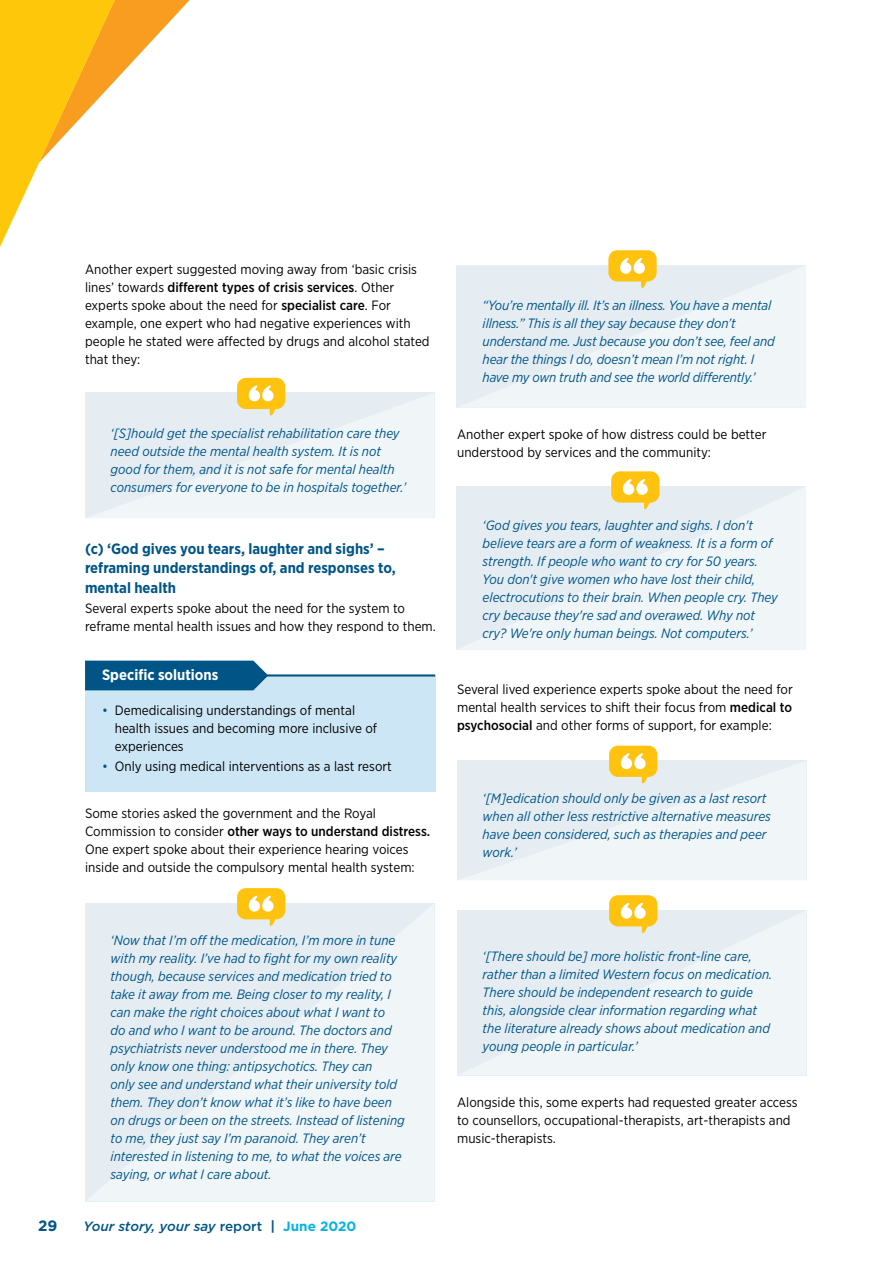
<style>
.page{position:relative;width:893px;height:1263px;background:#fff}
.page>*{position:absolute;margin:0;border:0;box-sizing:border-box;transform-origin:0 0}
.t1{font:700 15px/19.5px "Gotham Narrow";color:#005587}
.t2{font:700 15px "Gotham Narrow";color:#fff}
.t3{font:700 15px "Gotham";color:#005587}
.t4{font:italic 13.5px/18px "Gotham Narrow";color:#005587}
.t5{font:13.5px/18px "Gotham Narrow";color:#000}
.t6{font:italic 500 13.5px "Gotham";color:#005587}
.s1{font-weight:500}
.s2{color:#005587}
.s3{font-style:normal}
.s4{font-weight:700;font-style:normal}
.s5{font-weight:700;font-style:normal;color:#04b3e2}
</style>
<div class="page">
<svg style="left:0;top:0;width:190px;height:247px"></svg>
<svg style="left:457px;top:910px;width:349px;height:165px;fill:#f0f5f8"></svg>
<svg style="left:609px;top:895px;width:48px;height:38px;background:#f9d35c"></svg>
<svg style="left:457px;top:746px;width:349px;height:134px"></svg>
<svg style="left:456px;top:486px;width:350px;height:164px;fill:#f0f5f8"></svg>
<svg style="left:611px;top:471px;width:48px;height:38px;background:#f9d35d"></svg>
<div style="left:456px;top:265px;width:350px;height:143px;background:#edf3f7"></div>
<svg style="left:608px;top:250px;width:49px;height:38px;background:#f9d35f"></svg>
<svg style="left:85px;top:903px;width:349px;height:298px;fill:#f0f5f8"></svg>
<svg style="left:237px;top:888px;width:48px;height:38px;background:#f9d35c"></svg>
<div style="left:85px;top:675px;width:350px;height:117px;background:#cde6f5"></div>
<hr style="left:106px;top:674px;width:329px;height:2px;background:#005587">
<div style="left:85px;top:661px;width:183px;height:29px;background:#005587"></div>
<svg style="left:85px;top:378px;width:349px;height:140px"></svg>
<p class="t5" style="left:85px;top:260px;width:346px">Another expert suggested moving away from ‘basic crisis lines’ towards <span class="s1">different types of crisis services</span>. Other experts spoke about the need for <span class="s1">specialist care</span>. For example, one expert who had negative experiences with people he stated were affected by drugs and alcohol stated that they:</p>
<p class="t4" style="left:111px;top:424px;width:297px">‘[S]hould get the specialist rehabilitation care they need outside the mental health system. It is not good for them, and it is not safe for mental health consumers for everyone to be in hospitals together.’</p>
<p class="t1" style="left:85px;top:539px;width:312px">(c) ‘God gives you tears, laughter and sighs’ – reframing understandings of, and responses to, mental health</p>
<p class="t5" style="left:85px;top:599px;width:352px">Several experts spoke about the need for the system to reframe mental health issues and how they respond to them.</p>
<p class="t2" style="left:102px;top:665px;width:118px">Specific solutions</p>
<p class="t5" style="left:115px;top:701px;width:264px;text-indent:-13px"><span class="s2">•</span> Demedicalising understandings of mental health issues and becoming more inclusive of experiences</p>
<p class="t5" style="left:102px;top:757px;width:291px"><span class="s2">•</span> Only using medical interventions as a last resort</p>
<p class="t5" style="left:85px;top:804px;width:347px">Some stories asked the government and the Royal Commission to consider <span class="s1">other ways to understand distress.<br></span>One expert spoke about their experience hearing voices inside and outside the compulsory mental health system:</p>
<p class="t4" style="left:483px;top:296px;width:294px">“You’re mentally ill. It’s an illness. You have a mental illness.” This is all they say because they don’t understand me. Just because you don’t see, feel and hear the things I do, doesn’t mean I’m not right. I have my own truth and see the world differently.’</p>
<p class="t5" style="left:457px;top:425px;width:311px">Another expert spoke of how distress could be better understood by services and the community:</p>
<p class="t4" style="left:483px;top:516px;width:297px">‘God gives you tears, laughter and sighs. I don't believe tears are a form of weakness. It is a form of strength. If people who want to cry for 50 years.<br>You don't give women who have lost their child, electrocutions to their brain. When people cry. They cry because they're sad and overawed. Why not cry? We're only human beings. Not computers.’</p>
<p class="t5" style="left:457px;top:680px;width:337px;text-align:justify">Several lived experience experts spoke about the need for mental health services to shift their focus from <span class="s1">medical to psychosocial</span> and other forms of support, for example:</p>
<p class="t4" style="left:483px;top:789px;width:290px">‘[M]edication should only be given as a last resort when all other less restrictive alternative measures have been considered, such as therapies and peer work.’</p>
<p class="t4" style="left:111px;top:931px;width:296px">‘Now that I’m off the medication, I’m more in tune with my reality. I’ve had to fight for my own reality though, because services and medication tried to take it away from me. Being closer to my reality, I can make the right choices about what I want to<br>do and who I want to be around. The doctors and psychiatrists never understood me in there. They only know one thing: antipsychotics. They can<br>only see and understand what their university told them. They don’t know what it’s like to have been on drugs or been on the streets. Instead of listening to me, they just say I’m paranoid. They aren’t interested in listening to me, to what the voices are saying, or what I care about.</p>
<p class="t3" style="left:38px;top:1215px;width:21px">29</p>
<p class="t6" style="left:84px;top:1217px;width:274px">Your story, your say <span class="s3">report</span> <span class="s4">|</span> <span class="s5">June 2020</span></p>
<p class="t4" style="left:483px;top:946px;width:291px">‘[There should be] more holistic front-line care, rather than a limited Western focus on medication.<br>There should be independent research to guide this, alongside clear information regarding what the literature already shows about medication and young people in particular.’</p>
<p class="t5" style="left:457px;top:1093px;width:342px">Alongside this, some experts had requested greater access to counsellors, occupational-therapists, art-therapists and music-therapists.</p>
</div>
